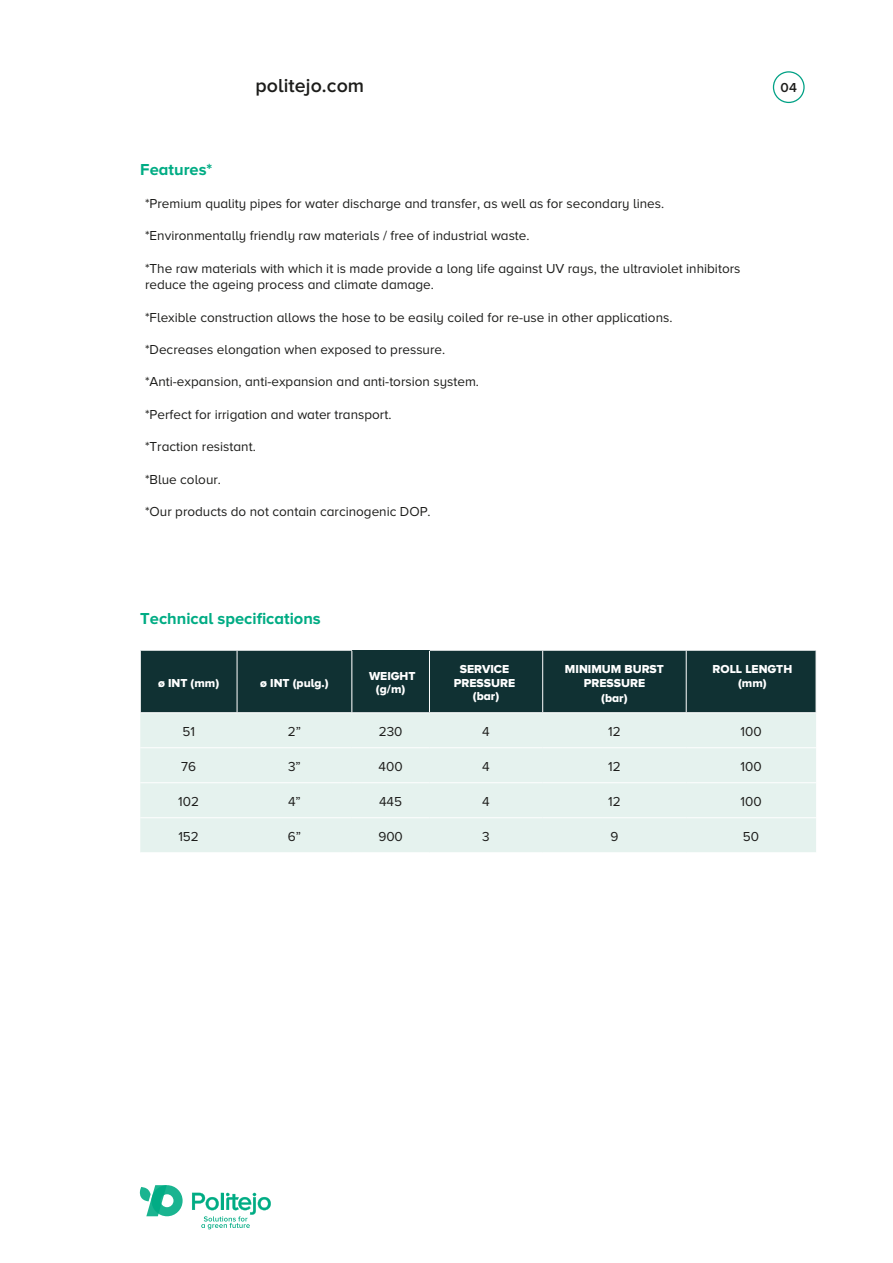
<style>
.page{position:relative;width:893px;height:1263px;background:#fff}
.page>*{position:absolute;margin:0;border:0;box-sizing:border-box;transform-origin:0 0}
.t1{font:600 19.5px "Proxima Nova A";letter-spacing:.005em;color:#1d1d1b}
.t2{font:700 16.5px "Proxima Nova A";color:#00ac84}
.t3{font:13.5px/16.2px "Proxima Nova A";color:#1d1d1b}
.t4{font:600 13.5px "Proxima Nova A";color:#1d1d1b}
.t5{font:12px/14.4px "Proxima Nova A Extrabld";color:#fff;text-align:center}
</style>
<div class="page">
<svg style="left:773px;top:71px;width:32px;height:32px"></svg>
<div style="left:141px;top:651px;width:675px;height:61px;background:#103133"></div>
<div style="left:352px;top:651px;width:77px;height:62px;background:#103133"></div>
<div style="left:140px;top:713px;width:676px;height:139px;background:#e5f2ee"></div>
<hr style="left:352px;top:712px;width:77px;height:1px;background:#fff">
<hr style="left:140px;top:747px;width:97px;height:1px;background:#fff">
<hr style="left:237px;top:747px;width:115px;height:1px;background:#fff">
<hr style="left:352px;top:747px;width:77px;height:1px;background:#fff">
<hr style="left:429px;top:747px;width:114px;height:1px;background:#fff">
<hr style="left:543px;top:747px;width:143px;height:1px;background:#fff">
<hr style="left:686px;top:747px;width:130px;height:1px;background:#fff">
<hr style="left:140px;top:782px;width:97px;height:1px;background:#fff">
<hr style="left:237px;top:782px;width:115px;height:1px;background:#fff">
<hr style="left:352px;top:782px;width:77px;height:1px;background:#fff">
<hr style="left:429px;top:782px;width:114px;height:1px;background:#fff">
<hr style="left:543px;top:782px;width:143px;height:1px;background:#fff">
<hr style="left:686px;top:782px;width:130px;height:1px;background:#fff">
<hr style="left:140px;top:817px;width:97px;height:1px;background:#fff">
<hr style="left:237px;top:817px;width:115px;height:1px;background:#fff">
<hr style="left:352px;top:817px;width:77px;height:1px;background:#fff">
<hr style="left:429px;top:817px;width:114px;height:1px;background:#fff">
<hr style="left:543px;top:817px;width:143px;height:1px;background:#fff">
<hr style="left:686px;top:817px;width:130px;height:1px;background:#fff">
<hr style="left:237px;top:651px;width:1px;height:61px;background:#fff">
<hr style="left:351px;top:651px;width:1px;height:61px;background:#fff">
<hr style="left:429px;top:651px;width:1px;height:61px;background:#fff">
<hr style="left:542px;top:651px;width:1px;height:61px;background:#fff">
<hr style="left:686px;top:651px;width:1px;height:61px;background:#fff">
<svg style="left:192px;top:1193px;width:79px;height:36px"></svg>
<svg style="left:140px;top:1185px;width:43px;height:31px"></svg>
<p class="t2" style="left:140px;top:160px;width:74px">Features*</p>
<h1 class="t1" style="left:255px;top:75px;width:110px">politejo.com</h1>
<p class="t4" style="left:781px;top:80px;width:18px">04</p>
<p class="t3" style="left:145px;top:195px;width:521px">*Premium quality pipes for water discharge and transfer, as well as for secondary lines.</p>
<p class="t3" style="left:145px;top:228px;width:386px">*Environmentally friendly raw materials / free of industrial waste.</p>
<p class="t3" style="left:145px;top:260px;width:597px">*The raw materials with which it is made provide a long life against UV rays, the ultraviolet inhibitors reduce the ageing process and climate damage.</p>
<p class="t3" style="left:145px;top:309px;width:529px">*Flexible construction allows the hose to be easily coiled for re-use in other applications.</p>
<p class="t3" style="left:145px;top:341px;width:302px">*Decreases elongation when exposed to pressure.</p>
<p class="t3" style="left:145px;top:373px;width:336px">*Anti-expansion, anti-expansion and anti-torsion system.</p>
<p class="t3" style="left:145px;top:406px;width:248px">*Perfect for irrigation and water transport.</p>
<p class="t3" style="left:145px;top:438px;width:112px">*Traction resistant.</p>
<p class="t3" style="left:145px;top:471px;width:78px">*Blue colour.</p>
<p class="t3" style="left:145px;top:503px;width:287px">*Our products do not contain carcinogenic DOP.</p>
<p class="t2" style="left:140px;top:609px;width:182px">Technical specifications</p>
<p class="t5" style="left:158px;top:675px;width:63px">ø INT (mm)</p>
<p class="t5" style="left:260px;top:675px;width:70px">ø INT (pulg.)</p>
<p class="t5" style="left:369px;top:669px;width:48px;line-height:13.5px">WEIGHT (g/m)</p>
<p class="t5" style="left:454px;top:661px;width:63px">SERVICE<br>PRESSURE</p>
<p class="t5" style="left:473px;top:688px;width:28px">(bar)</p>
<p class="t5" style="left:565px;top:661px;width:100px">MINIMUM BURST<br>PRESSURE<br>(bar)</p>
<p class="t5" style="left:712px;top:661px;width:81px">ROLL LENGTH (mm)</p>
<p class="t3" style="left:182px;top:723px;width:14px">51</p>
<p class="t3" style="left:288px;top:723px;width:15px">2”</p>
<p class="t3" style="left:379px;top:723px;width:25px">230</p>
<p class="t3" style="left:482px;top:723px;width:9px">4</p>
<p class="t3" style="left:608px;top:723px;width:14px">12</p>
<p class="t3" style="left:741px;top:723px;width:23px">100</p>
<p class="t3" style="left:181px;top:758px;width:16px">76</p>
<p class="t3" style="left:288px;top:758px;width:14px">3”</p>
<p class="t3" style="left:379px;top:758px;width:26px">400</p>
<p class="t3" style="left:482px;top:758px;width:9px">4</p>
<p class="t3" style="left:608px;top:758px;width:14px">12</p>
<p class="t3" style="left:740px;top:758px;width:23px">100</p>
<p class="t3" style="left:178px;top:793px;width:22px">102</p>
<p class="t3" style="left:288px;top:793px;width:14px">4”</p>
<p class="t3" style="left:379px;top:793px;width:25px">445</p>
<p class="t3" style="left:482px;top:793px;width:9px">4</p>
<p class="t3" style="left:608px;top:793px;width:14px">12</p>
<p class="t3" style="left:740px;top:793px;width:23px">100</p>
<p class="t3" style="left:178px;top:828px;width:22px">152</p>
<p class="t3" style="left:288px;top:828px;width:15px">6”</p>
<p class="t3" style="left:378px;top:828px;width:26px">900</p>
<p class="t3" style="left:482px;top:828px;width:9px">3</p>
<p class="t3" style="left:610px;top:828px;width:9px">9</p>
<p class="t3" style="left:743px;top:828px;width:18px">50</p>
</div>
